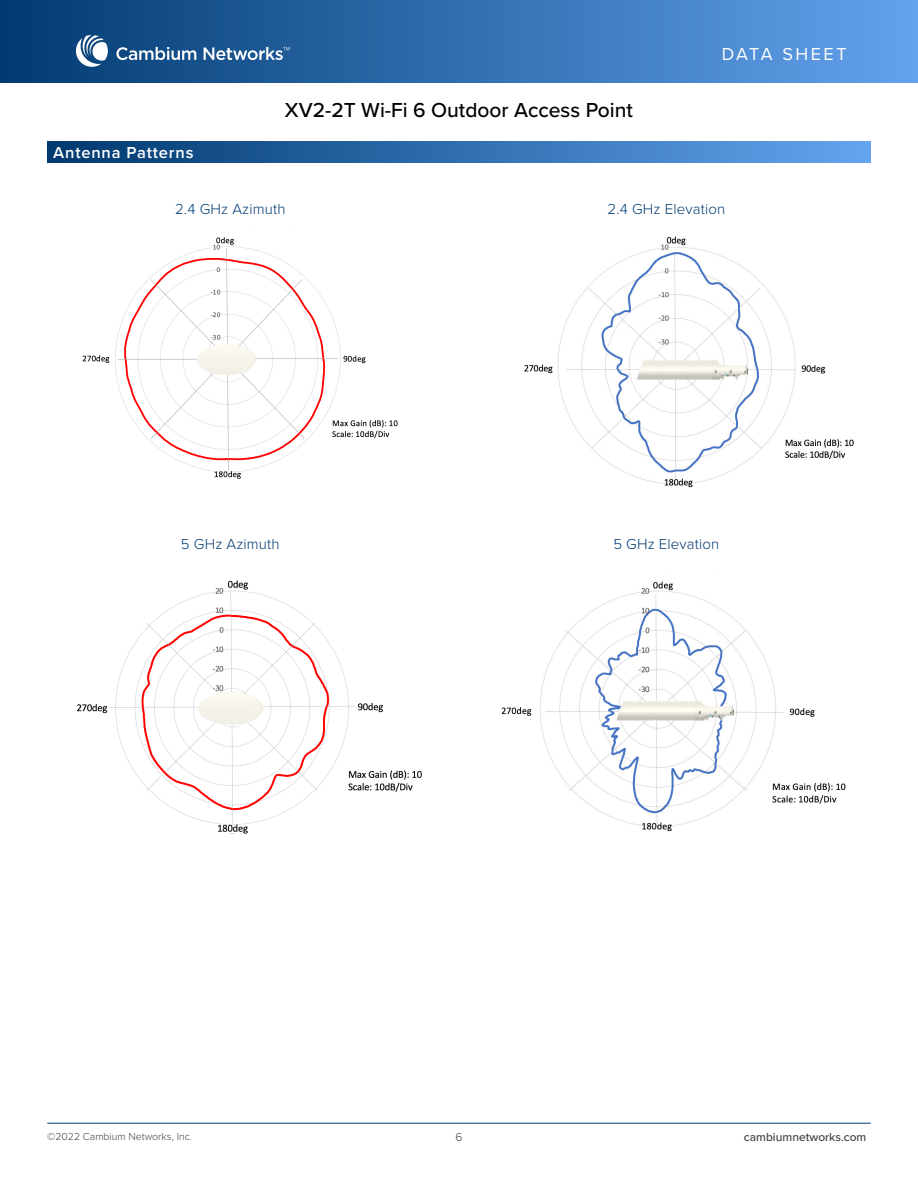
<style>
.page{position:relative;width:918px;height:1188px;background:#fff}
.page>*{position:absolute;margin:0;border:0;box-sizing:border-box;transform-origin:0 0}
.t1{font:500 21px "Proxima Nova";color:#000}
.t2{font:18px "Proxima Nova";letter-spacing:.14em;color:#fff}
.t3{font:600 16.5px "Proxima Nova";letter-spacing:.05em;color:#fff}
.t4{font:300 15px "Proxima Nova";letter-spacing:.01em;color:#003a70}
.t5{font:500 12px "Proxima Nova";color:#414042}
.t6{font:300 12px "Proxima Nova";color:#414042}
.t7{font:300 10.5px "Proxima Nova";color:#414042}
</style>
<div class="page">
<hr style="left:47px;top:1123px;width:824px;height:1px;background:#003a70">
<div style="left:0;top:0;width:918px;height:82px;background:linear-gradient(to right,#013b71,#63a2ec)"></div>
<svg style="left:116px;top:47px;width:80px;height:13px"></svg>
<svg style="left:204px;top:47px;width:86px;height:13px"></svg>
<svg style="left:76px;top:35px;width:32px;height:32px"></svg>
<div style="left:47px;top:142px;width:824px;height:20px;background:linear-gradient(to right,#00396f,#64a3ee)"></div>
<img style="left:77px;top:580px;width:345px;height:253px">
<img style="left:82px;top:237px;width:316px;height:242px">
<img style="left:501px;top:581px;width:345px;height:251px">
<img style="left:524px;top:236px;width:330px;height:251px">
<p class="t3" style="left:53px;top:141px;width:142px">Antenna Patterns</p>
<h1 class="t1" style="left:285px;top:94px;width:350px">XV2-2T Wi-Fi 6 Outdoor Access Point</h1>
<p class="t2" style="left:722px;top:41px;width:126px">DATA SHEET</p>
<p class="t4" style="left:175px;top:198px;width:112px">2.4 GHz Azimuth</p>
<p class="t4" style="left:181px;top:533px;width:100px">5 GHz Azimuth</p>
<p class="t4" style="left:607px;top:198px;width:119px">2.4 GHz Elevation</p>
<p class="t4" style="left:613px;top:533px;width:108px">5 GHz Elevation</p>
<p class="t7" style="left:47px;top:1128px;width:146px">©2022 Cambium Networks, Inc.</p>
<p class="t6" style="left:455px;top:1128px;width:9px">6</p>
<p class="t5" style="left:744px;top:1128px;width:124px">cambiumnetworks.com</p>
</div>
